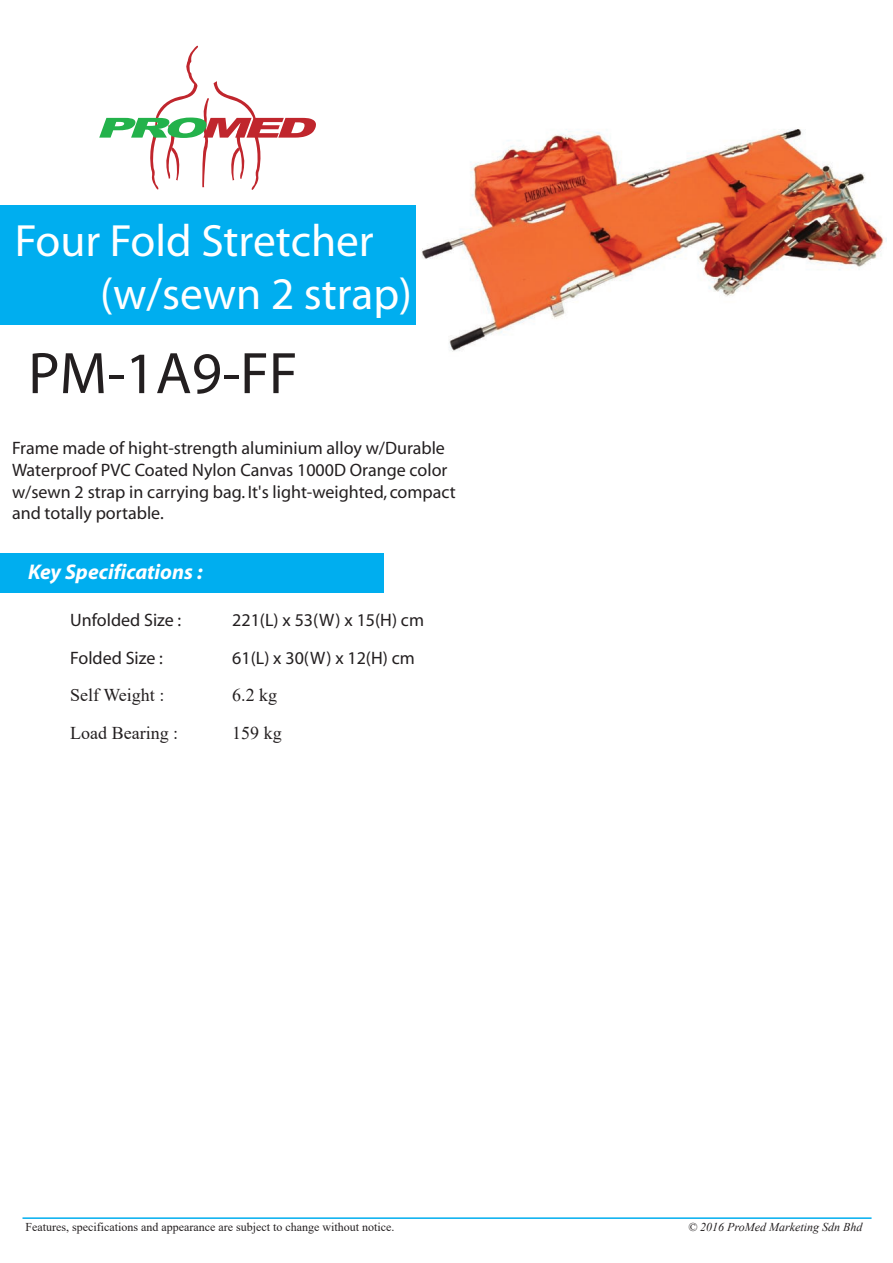
<style>
.page{position:relative;width:893px;height:1263px;background:#fff}
.page>*{position:absolute;margin:0;border:0;box-sizing:border-box;transform-origin:0 0}
.t1{font:59.1px "Myriad";color:#231f20}
.t2{font:45.45px "Myriad";color:#fff}
.t3{font:italic 900 27.6px "Arial";color:#23b24b;scale:1.85 1}
.t4{font:italic 700 21.3px "Myriad";color:#fff}
.t5{font:18px/21.6px "Myriad";color:#231f20}
.t6{font:18px "Times New Roman";color:#231f20}
.t7{font:12px "Times New Roman";color:#231f20}
.t8{font:italic 12px "Times New Roman";color:#231f20}
.s1{color:#c0262d}
</style>
<div class="page">
<svg style="left:150px;top:45px;width:111px;height:145px"></svg>
<div style="left:0;top:205px;width:870px;height:119px;background:#00aeef"></div>
<div style="left:0;top:553px;width:384px;height:39px;background:#00aeef"></div>
<hr style="left:22px;top:1217px;width:850px;height:2px;background:#00aeef">
<img style="left:417px;top:129px;width:470px;height:223px">
<h3 class="t3" style="left:96px;top:108px;width:127px">PRO<span class="s1">MED</span></h3>
<h2 class="t2" style="left:15px;top:218px;width:361px">Four Fold Stretcher</h2>
<h2 class="t2" style="left:100px;top:271px;width:313px">(w/sewn 2 strap)</h2>
<h1 class="t1" style="left:28px;top:344px;width:271px">PM-1A9-FF</h1>
<p class="t5" style="left:12px;top:438px;width:445px">Frame made of hight-strength aluminium alloy w/Durable Waterproof PVC Coated Nylon Canvas 1000D Orange color w/sewn 2 strap in carrying bag. It's light-weighted, compact and totally portable.</p>
<p class="t4" style="left:28px;top:561px;width:176px">Key Specifications :</p>
<p class="t5" style="left:70px;top:610px;width:113px">Unfolded Size :</p>
<p class="t5" style="left:232px;top:610px;width:193px">221(L) x 53(W) x 15(H) cm</p>
<p class="t5" style="left:70px;top:648px;width:94px">Folded Size :</p>
<p class="t5" style="left:232px;top:648px;width:184px">61(L) x 30(W) x 12(H) cm</p>
<p class="t6" style="left:70px;top:683px;width:96px">Self Weight :</p>
<p class="t6" style="left:232px;top:683px;width:46px">6.2 kg</p>
<p class="t6" style="left:70px;top:720px;width:109px">Load Bearing :</p>
<p class="t6" style="left:232px;top:720px;width:51px">159 kg</p>
<p class="t7" style="left:26px;top:1219px;width:370px">Features, specifications and appearance are subject to change without notice.</p>
<p class="t8" style="left:688px;top:1219px;width:176px">© 2016 ProMed Marketing Sdn Bhd</p>
</div>
